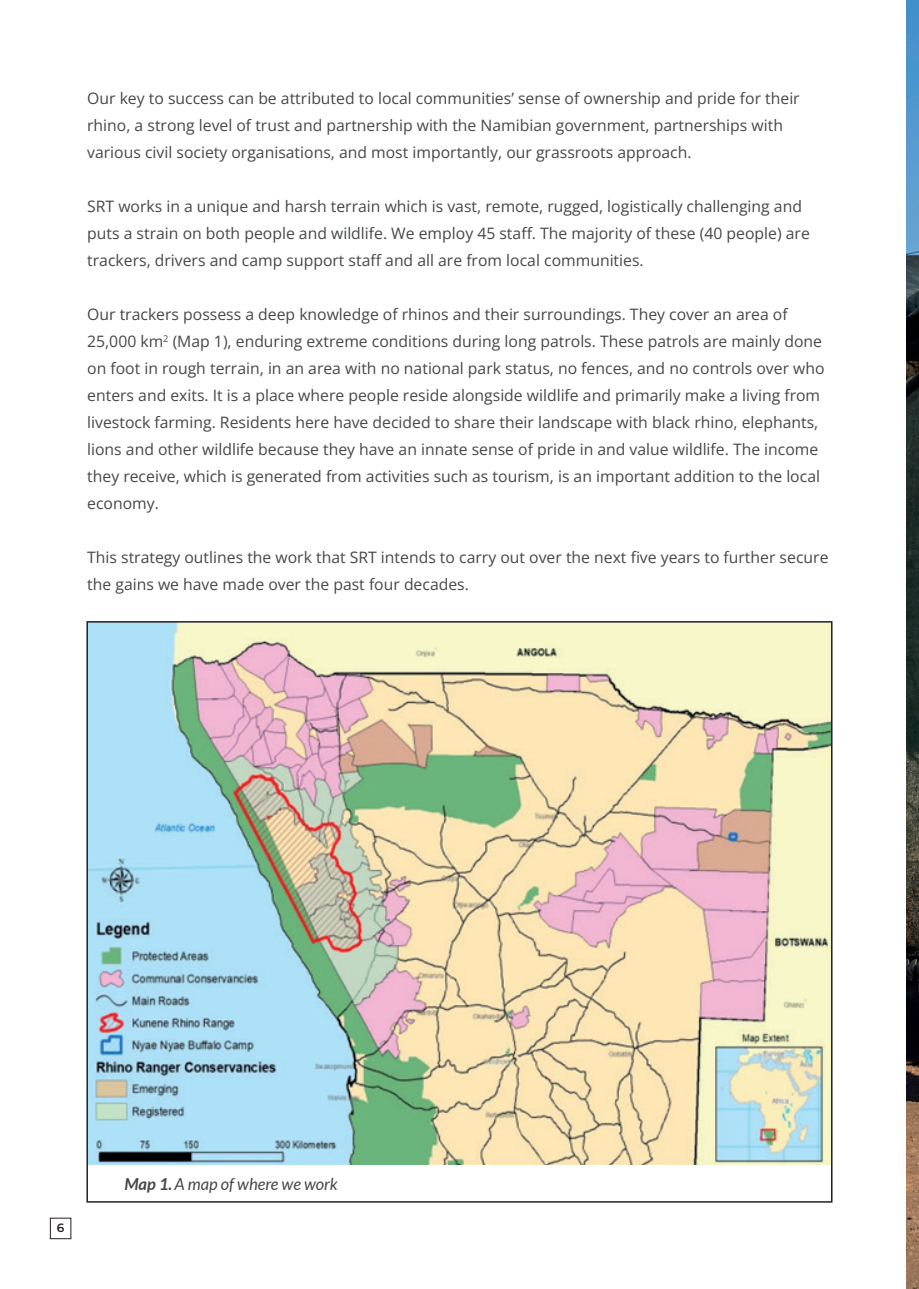
<style>
.page{position:relative;width:919px;height:1289px;background:#fff}
.page>*{position:absolute;margin:0;border:0;box-sizing:border-box;transform-origin:0 0}
.t1{font:italic 16.5px "Lato";color:#454749}
.t2{font:15.75px/27px "Open Sans";color:#454749}
.t3{font:600 12px "Montserrat";color:#231f20}
.s1{font-weight:700}
</style>
<div class="page">
<img style="left:89px;top:624px;width:740px;height:540px">
<img style="left:906px;top:0;width:12px;height:1288px">
<p class="t2" style="left:87px;top:84px;width:714px">Our key to success can be attributed to local communities’ sense of ownership and pride for their rhino, a strong level of trust and partnership with the Namibian government, partnerships with various civil society organisations, and most importantly, our grassroots approach.</p>
<p class="t2" style="left:87px;top:192px;width:724px">SRT works in a unique and harsh terrain which is vast, remote, rugged, logistically challenging and puts a strain on both people and wildlife. We employ 45 staff. The majority of these (40 people) are trackers, drivers and camp support staff and all are from local communities.</p>
<p class="t2" style="left:87px;top:300px;width:738px">Our trackers possess a deep knowledge of rhinos and their surroundings. They cover an area of 25,000 km<sup>2</sup> (Map 1), enduring extreme conditions during long patrols. These patrols are mainly done on foot in rough terrain, in an area with no national park status, no fences, and no controls over who enters and exits. It is a place where people reside alongside wildlife and primarily make a living from livestock farming. Residents here have decided to share their landscape with black rhino, elephants, lions and other wildlife because they have an innate sense of pride in and value wildlife. The income they receive, which is generated from activities such as tourism, is an important addition to the local economy.</p>
<p class="t2" style="left:87px;top:543px;width:742px">This strategy outlines the work that SRT intends to carry out over the next five years to further secure the gains we have made over the past four decades.</p>
<p class="t3" style="left:57px;top:1219px;width:9px">6</p>
<p class="t1" style="left:124px;top:1174px;width:215px"><span class="s1">Map 1.</span>A map of where we work</p>
</div>
